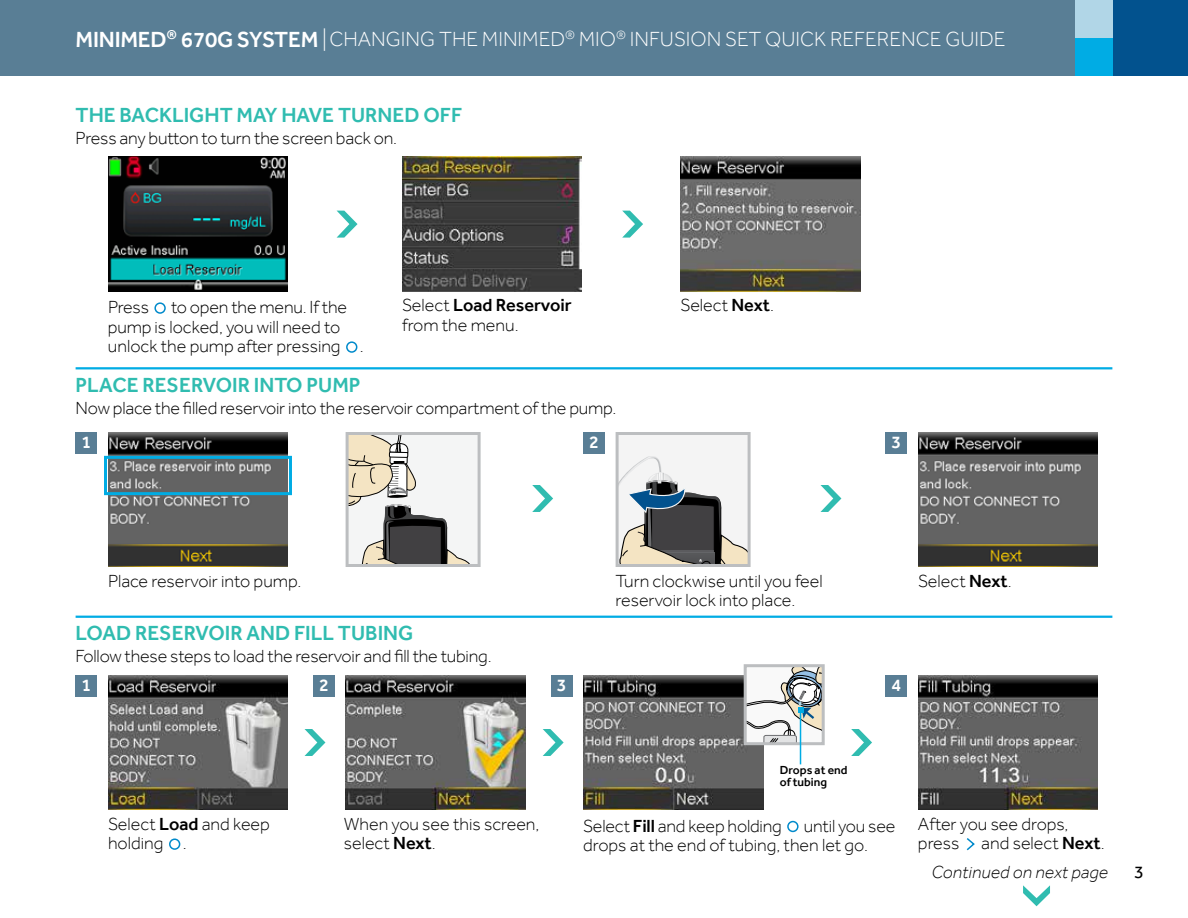
<style>
.page{position:relative;width:1188px;height:918px;background:#fff}
.page>*{position:absolute;margin:0;border:0;box-sizing:border-box;transform-origin:0 0}
.t1{font:500 21px "Effra";color:#30bcb0}
.t2{font:300 21px "Effra";color:#fff}
.t3{font:300 18px/19.5px "Effra";letter-spacing:-.01em;color:#000}
.t4{font:italic 300 18px "Effra";letter-spacing:.01em;color:#000}
.t5{font:500 18px "Effra";color:#fff}
.t6{font:18px "Effra";color:#000}
.t7{font:500 12px/12px "Effra";color:#000}
.s1{font-weight:500;font-size:22.5px}
.s2{font-size:22.5px}
.s3{font-weight:500}
</style>
<div class="page">
<div style="left:0;top:0;width:1188px;height:76px;background:#597e95"></div>
<div style="left:1075px;top:0;width:113px;height:76px;background:#02528e"></div>
<div style="left:1075px;top:0;width:37px;height:76px;background:#b1d6e7"></div>
<div style="left:1075px;top:38px;width:37px;height:38px;background:#00ace4"></div>
<div style="left:551px;top:675px;width:21px;height:22px;background:#597e95"></div>
<div style="left:886px;top:675px;width:21px;height:22px;background:#597e95"></div>
<div style="left:76px;top:432px;width:21px;height:22px;background:#597e95"></div>
<div style="left:583px;top:432px;width:22px;height:22px;background:#597e95"></div>
<div style="left:886px;top:432px;width:21px;height:22px;background:#597e95"></div>
<img style="left:108px;top:432px;width:180px;height:135px">
<img style="left:918px;top:432px;width:180px;height:135px">
<img style="left:108px;top:675px;width:180px;height:135px">
<img style="left:583px;top:675px;width:180px;height:135px">
<img style="left:918px;top:675px;width:180px;height:135px">
<svg style="left:350px;top:436px;width:127px;height:127px"></svg>
<div style="left:346px;top:432px;width:135px;height:135px;border:3px solid #bcbec0"></div>
<div style="left:617px;top:433px;width:132px;height:132px;background:#f4f4f4"></div>
<svg style="left:620px;top:456px;width:127px;height:107px"></svg>
<div style="left:616px;top:432px;width:135px;height:135px;border:3px solid #bcbec0"></div>
<div style="left:169px;top:838px;width:11px;height:12px;border:2px solid #008acb;border-radius:50%"></div>
<svg style="left:966px;top:838px;width:9px;height:13px"></svg>
<div style="left:787px;top:821px;width:12px;height:11px;border:2px solid #008acb;border-radius:50%"></div>
<div style="left:104px;top:456px;width:188px;height:39px;border:3px solid #00ace4"></div>
<div style="left:313px;top:675px;width:22px;height:22px;background:#597e95"></div>
<div style="left:76px;top:675px;width:21px;height:22px;background:#597e95"></div>
<img style="left:346px;top:675px;width:180px;height:135px">
<hr style="left:76px;top:616px;width:1036px;height:2px;background:#00ace4">
<hr style="left:76px;top:367px;width:1036px;height:2px;background:#00ace4">
<div style="left:744px;top:664px;width:81px;height:81px;border:3px solid #bcbec0"></div>
<hr style="left:800px;top:710px;width:1px;height:54px;background:#00ace4">
<svg style="left:745px;top:666px;width:78px;height:78px"></svg>
<svg style="left:305px;top:729px;width:20px;height:27px"></svg>
<svg style="left:543px;top:729px;width:21px;height:27px"></svg>
<svg style="left:851px;top:729px;width:21px;height:27px"></svg>
<svg style="left:821px;top:485px;width:20px;height:27px"></svg>
<svg style="left:532px;top:485px;width:21px;height:27px"></svg>
<div style="left:154px;top:302px;width:12px;height:12px;border:2px solid #008acb;border-radius:50%"></div>
<div style="left:346px;top:341px;width:11px;height:12px;border:2px solid #008acb;border-radius:50%"></div>
<img style="left:402px;top:157px;width:180px;height:135px">
<img style="left:108px;top:157px;width:180px;height:135px">
<img style="left:680px;top:157px;width:180px;height:135px">
<svg style="left:337px;top:211px;width:21px;height:27px"></svg>
<svg style="left:622px;top:211px;width:21px;height:27px"></svg>
<svg style="left:1023px;top:885px;width:27px;height:21px"></svg>
<p class="t2" style="left:76px;top:27px;width:931px"><span class="s1">MINIMED</span><sup>®</sup> <span class="s1">670G SYSTEM</span> <span class="s2">|</span> CHANGING THE MINIMED<sup>®</sup> MIO<sup>®</sup> INFUSION SET QUICK REFERENCE GUIDE</p>
<p class="t1" style="left:76px;top:102px;width:388px">THE BACKLIGHT MAY HAVE TURNED OFF</p>
<p class="t3" style="left:76px;top:128px;width:323px">Press any button to turn the screen back on.</p>
<p class="t3" style="left:108px;top:297px;width:257px">Press to open the menu. If the pump is locked, you will need to unlock the pump after pressing .</p>
<p class="t3" style="left:680px;top:296px;width:95px">Select <span class="s3">Next</span>.</p>
<p class="t3" style="left:402px;top:296px;width:171px">Select <span class="s3">Load Reservoir </span>from the menu.</p>
<p class="t1" style="left:76px;top:372px;width:287px">PLACE RESERVOIR INTO PUMP</p>
<p class="t3" style="left:76px;top:398px;width:542px">Now place the filled reservoir into the reservoir compartment of the pump.</p>
<p class="t5" style="left:81px;top:432px;width:11px">1</p>
<p class="t5" style="left:589px;top:432px;width:11px">2</p>
<p class="t5" style="left:891px;top:432px;width:11px">3</p>
<p class="t3" style="left:108px;top:571px;width:195px">Place reservoir into pump.</p>
<p class="t3" style="left:918px;top:571px;width:95px">Select <span class="s3">Next</span>.</p>
<p class="t3" style="left:616px;top:571px;width:209px">Turn clockwise until you feel reservoir lock into place.</p>
<p class="t1" style="left:76px;top:621px;width:339px">LOAD RESERVOIR AND FILL TUBING</p>
<p class="t3" style="left:76px;top:647px;width:418px">Follow these steps to load the reservoir and fill the tubing.</p>
<p class="t5" style="left:81px;top:675px;width:11px">1</p>
<p class="t5" style="left:319px;top:675px;width:11px">2</p>
<p class="t5" style="left:557px;top:675px;width:11px">3</p>
<p class="t5" style="left:891px;top:675px;width:11px">4</p>
<p class="t7" style="left:780px;top:764px;width:69px">Drops at end of tubing</p>
<p class="t3" style="left:108px;top:814px;width:163px">Select <span class="s3">Load</span> and keep holding .</p>
<p class="t3" style="left:344px;top:814px;width:197px">When you see this screen, select <span class="s3">Next</span>.</p>
<p class="t3" style="left:918px;top:814px;width:188px">After you see drops, press and select <span class="s3">Next</span>.</p>
<p class="t3" style="left:583px;top:816px;width:314px">Select <span class="s3">Fill</span> and keep holding until you see drops at the end of tubing, then let go.</p>
<p class="t4" style="left:932px;top:862px;width:178px">Continued on next page</p>
<p class="t6" style="left:1134px;top:862px;width:11px">3</p>
</div>
